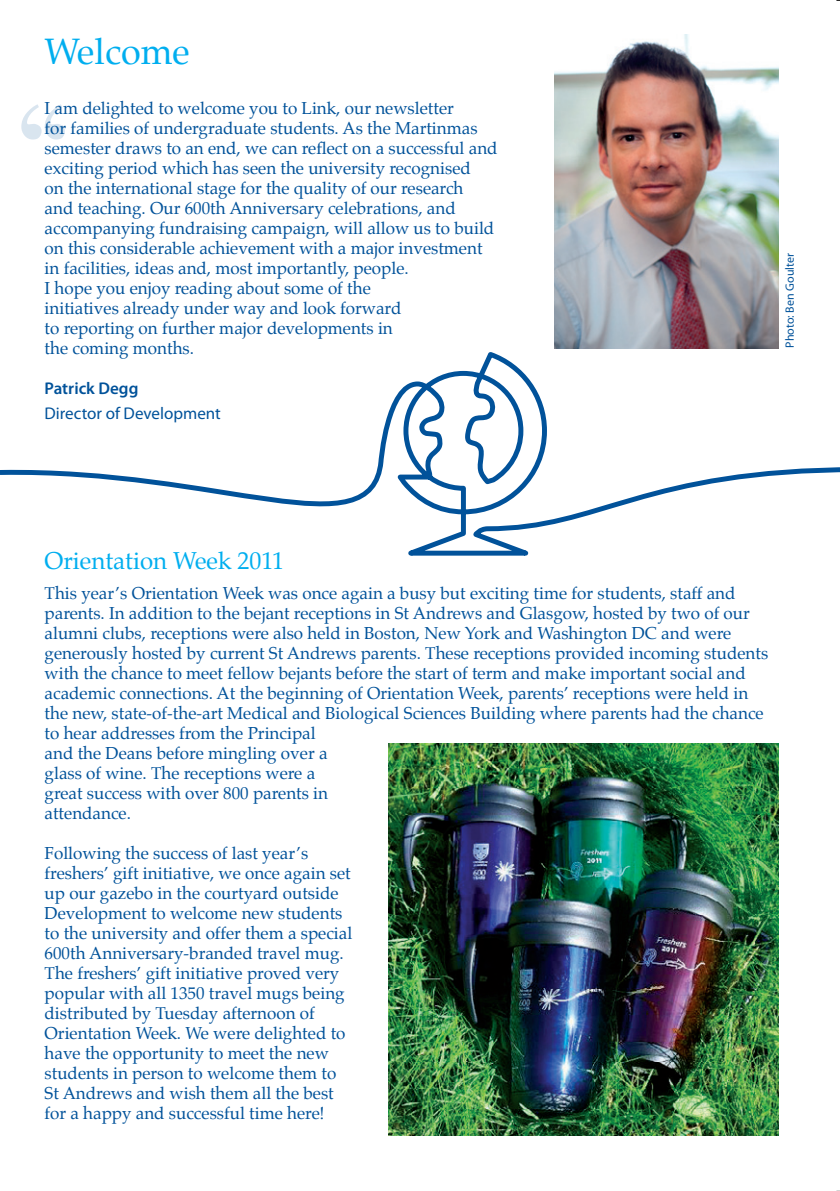
<style>
.page{position:relative;width:840px;height:1191px;background:#fff}
.page>*{position:absolute;margin:0;border:0;box-sizing:border-box;transform-origin:0 0}
.t1{font:36px "Palatino";color:#00aeef}
.t2{font:24px "Palatino";color:#00aeef}
.t3{font:17px/20px "Palatino";color:#01529a}
.t4{font:17px "Myriad Pro";color:#01529a}
.t5{font:600 17px "Myriad Pro";color:#01529a}
.t6{font:12px "Myriad Pro";color:#01529a}
</style>
<div class="page">
<svg style="left:0;top:348px;width:839px;height:208px"></svg>
<img style="left:388px;top:743px;width:390px;height:392px">
<img style="left:554px;top:34px;width:224px;height:314px">
<svg style="left:21px;top:104px;width:44px;height:35px"></svg>
<h1 class="t1" style="left:45px;top:22px;width:147px">Welcome</h1>
<p class="t3" style="left:45px;top:98px;width:454px">I am delighted to welcome you to Link, our newsletter<br>for families of undergraduate students. As the Martinmas semester draws to an end, we can reflect on a successful and exciting period which has seen the university recognised<br>on the international stage for the quality of our research<br>and teaching. Our 600th Anniversary celebrations, and accompanying fundraising campaign, will allow us to build on this considerable achievement with a major investment in facilities, ideas and, most importantly, people.<br>I hope you enjoy reading about some of the<br>initiatives already under way and look forward<br>to reporting on further major developments in<br>the coming months.</p>
<p class="t5" style="left:45px;top:377px;width:95px">Patrick Degg</p>
<p class="t4" style="left:45px;top:403px;width:178px">Director of Development</p>
<p class="t6" style="left:781px;top:348px;width:96px;rotate:-90deg">Photo: Ben Goulter</p>
<h2 class="t2" style="left:45px;top:541px;width:241px">Orientation Week 2011</h2>
<p class="t3" style="left:45px;top:583px;width:724px">This year’s Orientation Week was once again a busy but exciting time for students, staff and parents. In addition to the bejant receptions in St Andrews and Glasgow, hosted by two of our alumni clubs, receptions were also held in Boston, New York and Washington DC and were generously hosted by current St Andrews parents. These receptions provided incoming students with the chance to meet fellow bejants before the start of term and make important social and academic connections. At the beginning of Orientation Week, parents’ receptions were held in the new, state-of-the-art Medical and Biological Sciences Building where parents had the chance to hear addresses from the Principal<br>and the Deans before mingling over a<br>glass of wine. The receptions were a<br>great success with over 800 parents in<br>attendance.</p>
<p class="t3" style="left:45px;top:843px;width:309px">Following the success of last year’s freshers’ gift initiative, we once again set up our gazebo in the courtyard outside Development to welcome new students to the university and offer them a special 600th Anniversary-branded travel mug.<br>The freshers’ gift initiative proved very popular with all 1350 travel mugs being distributed by Tuesday afternoon of Orientation Week. We were delighted to have the opportunity to meet the new students in person to welcome them to St Andrews and wish them all the best for a happy and successful time here!</p>
</div>
